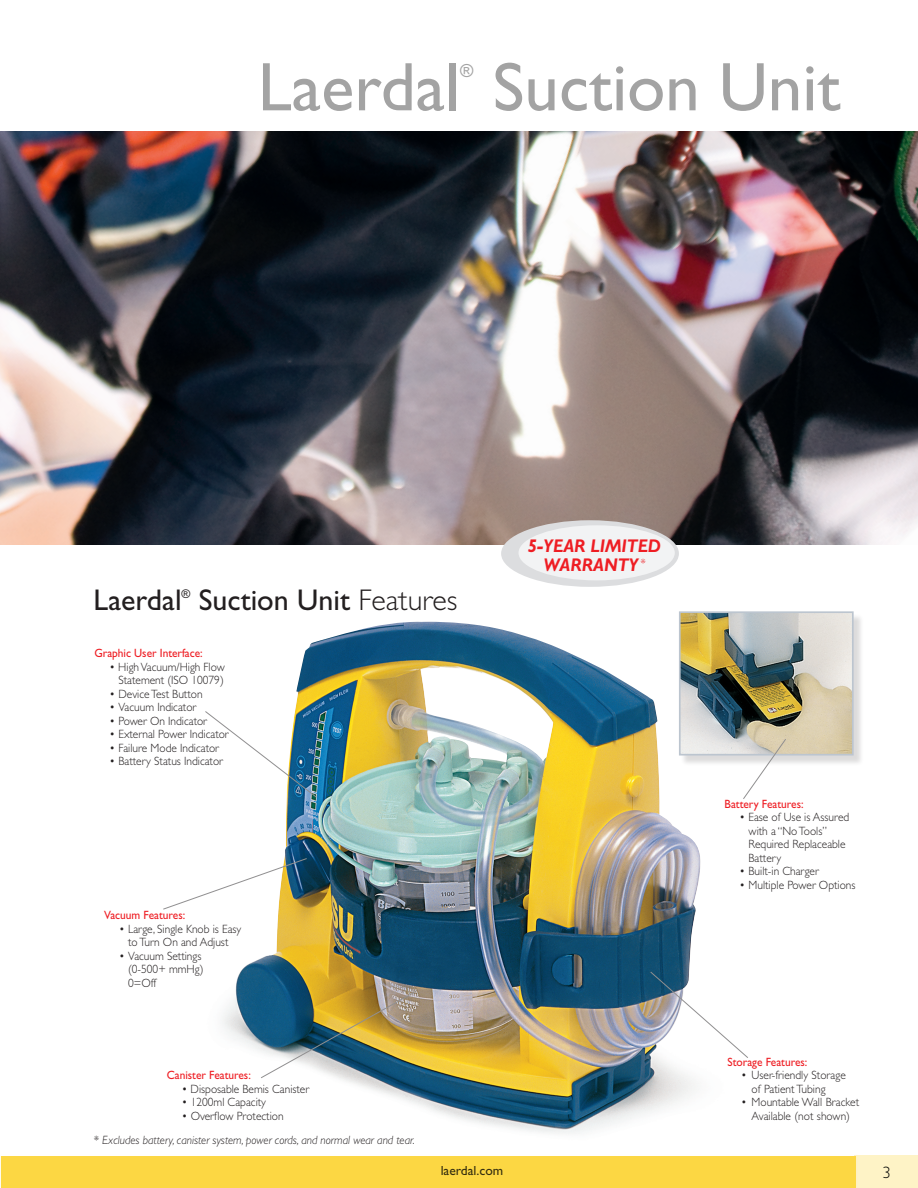
<style>
.page{position:relative;width:918px;height:1188px;background:#fff}
.page>*{position:absolute;margin:0;border:0;box-sizing:border-box;transform-origin:0 0}
.t1{font:69px "Gill Sans";color:#a3a3a3}
.t2{font:30px "Gill Sans";color:#231f20}
.t3{font:italic 700 18.45px/18.6px "Gill Sans";color:#ee1d23;text-align:center;scale:.95 1}
.t4{font:18px "Gill Sans";color:#a3a3a3}
.t5{font:300 16.5px "Gill Sans";color:#040503}
.t6{font:13.5px "Gill Sans";color:#040503}
.t7{font:300 12px/13.5px "Gill Sans";color:#231f20;scale:.95 1}
.t8{font:12px "Gill Sans";color:#ee1d23;scale:.95 1}
.t9{font:italic 300 12px "Gill Sans";color:#231f20;scale:.95 1}
.t10{font:12px "Gill Sans";color:#231f20}
.s1{font-weight:300}
</style>
<div class="page">
<div style="left:0;top:1155px;width:855px;height:33px;background:#fcd743"></div>
<div style="left:855px;top:1155px;width:63px;height:33px;background:#fef3c6"></div>
<img style="left:0;top:132px;width:918px;height:413px">
<img style="left:222px;top:621px;width:479px;height:513px">
<svg style="left:205px;top:710px;width:112px;height:88px"></svg>
<svg style="left:650px;top:971px;width:98px;height:88px"></svg>
<svg style="left:163px;top:858px;width:145px;height:52px"></svg>
<div style="left:680px;top:613px;width:185px;height:153px;background:#231f20;opacity:.16"></div>
<img style="left:682px;top:614px;width:169px;height:139px">
<div style="left:679px;top:611px;width:175px;height:145px;border:2px solid #bcc5cf"></div>
<svg style="left:742px;top:738px;width:45px;height:61px"></svg>
<img style="left:260px;top:991px;width:156px;height:88px">
<div style="left:501px;top:520px;width:178px;height:67px;background:#dcdddf;border-radius:50%"></div>
<div style="left:519px;top:525px;width:156px;height:55px;background:#f2f3f4;border-radius:50%"></div>
<h1 class="t1" style="left:258px;top:47px;width:204px">Laerdal</h1>
<h3 class="t4" style="left:460px;top:61px;width:15px">®</h3>
<h1 class="t1" style="left:493px;top:47px;width:349px">Suction Unit</h1>
<h2 class="t2" style="left:94px;top:583px;width:89px">Laerdal</h2>
<p class="t10" style="left:182px;top:587px;width:10px">®</p>
<h2 class="t2" style="left:199px;top:583px;width:260px">Suction Unit <span class="s1">Features</span></h2>
<p class="t8" style="left:94px;top:647px;width:116px">Graphic User Interface:</p>
<p class="t7" style="left:109px;top:660px;width:123px;text-align:right">• HighVacuum/High Flow<br>Statement (ISO 10079)</p>
<p class="t7" style="left:109px;top:687px;width:100px">• DeviceTest Button</p>
<p class="t7" style="left:109px;top:701px;width:93px">• Vacuum Indicator</p>
<p class="t7" style="left:109px;top:714px;width:104px">• Power On Indicator</p>
<p class="t7" style="left:109px;top:728px;width:127px">• External Power Indicator</p>
<p class="t7" style="left:109px;top:741px;width:117px">• Failure Mode Indicator</p>
<p class="t7" style="left:109px;top:755px;width:121px">• Battery Status Indicator</p>
<p class="t8" style="left:104px;top:908px;width:87px">Vacuum Features:</p>
<p class="t7" style="left:119px;top:922px;width:130px;text-align:center">• Large, Single Knob is Easy toTurn On and Adjust</p>
<p class="t7" style="left:128px;top:949px;width:81px;text-indent:-9px">• Vacuum Settings (0-500+ mmHg)<br>0=Off</p>
<p class="t8" style="left:167px;top:1068px;width:90px">Canister Features:</p>
<p class="t7" style="left:182px;top:1082px;width:136px">• Disposable Bemis Canister</p>
<p class="t7" style="left:182px;top:1096px;width:90px">• 1200ml Capacity</p>
<p class="t7" style="left:182px;top:1109px;width:109px">• Overflow Protection</p>
<p class="t9" style="left:94px;top:1133px;width:339px">* Excludes battery, canister system, power cords, and normal wear and tear.</p>
<h3 class="t3" style="left:528px;top:537px;width:142px">5-YEAR LIMITED<br>WARRANTY<sup>*</sup></h3>
<p class="t8" style="left:725px;top:797px;width:85px">Battery Features:</p>
<p class="t7" style="left:749px;top:810px;width:108px;text-indent:-9px">• Ease of Use is Assured with a “NoTools”<br>Required Replaceable<br>Battery</p>
<p class="t7" style="left:740px;top:864px;width:85px">• Built-in Charger</p>
<p class="t7" style="left:740px;top:878px;width:124px">• Multiple Power Options</p>
<p class="t8" style="left:728px;top:1055px;width:86px">Storage Features:</p>
<p class="t7" style="left:752px;top:1069px;width:101px;text-indent:-10px">• User-friendly Storage of Patient Tubing</p>
<p class="t7" style="left:741px;top:1096px;width:126px;text-align:center">• Mountable Wall Bracket<br>Available (not shown)</p>
<p class="t6" style="left:441px;top:1163px;width:64px">laerdal.com</p>
<h3 class="t5" style="left:882px;top:1163px;width:10px">3</h3>
</div>
